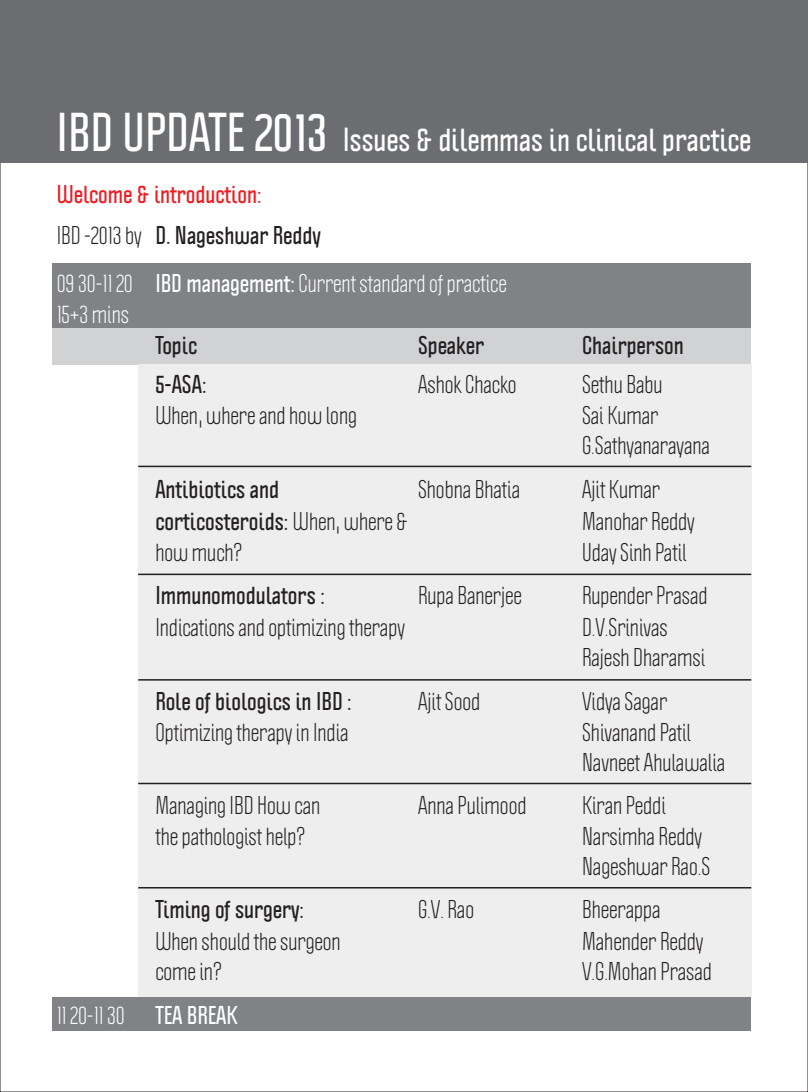
<style>
.page{position:relative;width:808px;height:1092px;background:#fff}
.page>*{position:absolute;margin:0;border:0;box-sizing:border-box;transform-origin:0 0}
.t1{font:700 29.25px "Politica";color:#fff}
.t2{font:22.5px/30.5px "Politica";color:#231f20}
.t3{font:700 22.5px "Politica";color:#231f20}
.t4{font:22.5px/31.5px "Politica";color:#fff}
.t5{font:700 22.5px/40.8px "Politica";color:#ee1d23}
.t6{font:700 22.5px "Politica";color:#fff}
.s1{font-size:47.75px}
.s2{font-weight:400;color:#231f20}
.s3{color:#231f20}
.s4{font-weight:700}
.s5{font-weight:400}
</style>
<div class="page">
<div style="left:0;top:0;width:808px;height:163px;background:#6c6d70"></div>
<div style="left:53px;top:327px;width:698px;height:38px;background:#d1d2d4"></div>
<div style="left:53px;top:263px;width:698px;height:64px;background:#808285"></div>
<div style="left:138px;top:364px;width:613px;height:633px;background:#eeeeef"></div>
<div style="left:53px;top:996px;width:698px;height:34px;background:#808285"></div>
<hr style="left:138px;top:465px;width:613px;height:2px;background:#231f20">
<hr style="left:138px;top:573px;width:613px;height:2px;background:#231f20">
<hr style="left:138px;top:679px;width:613px;height:1px;background:#231f20">
<hr style="left:138px;top:782px;width:613px;height:2px;background:#231f20">
<hr style="left:138px;top:886px;width:613px;height:2px;background:#231f20">
<p class="t1" style="left:57px;top:128px;width:696px"><span class="s1">IBD UPDATE 2013</span> Issues &amp; dilemmas in clinical practice</p>
<p class="t5" style="left:57px;top:176px;width:266px">Welcome &amp; introduction:<br><span class="s2">IBD -2013 by</span> <span class="s3">D. Nageshwar Reddy</span></p>
<p class="t4" style="left:57px;top:269px;width:78px">09 30-11 20<br>15+3 mins</p>
<p class="t4" style="left:155px;top:269px;width:353px"><span class="s4">IBD management:</span> Current standard of practice</p>
<p class="t3" style="left:155px;top:337px;width:43px">Topic</p>
<p class="t3" style="left:418px;top:337px;width:68px">Speaker</p>
<p class="t3" style="left:582px;top:337px;width:103px">Chairperson</p>
<p class="t3" style="left:155px;top:375px;width:53px">5-ASA:</p>
<p class="t2" style="left:418px;top:370px;width:100px">Ashok Chacko</p>
<p class="t2" style="left:582px;top:370px;width:129px">Sethu Babu<br>Sai Kumar<br>G.Sathyanarayana</p>
<p class="t3" style="left:155px;top:480px;width:125px">Antibiotics and</p>
<p class="t2" style="left:418px;top:475px;width:104px">Shobna Bhatia</p>
<p class="t2" style="left:155px;top:402px;width:203px">When, where and how long</p>
<p class="t2" style="left:582px;top:475px;width:79px">Ajit Kumar</p>
<p class="t3" style="left:155px;top:512px;width:254px">corticosteroids: <span class="s5">When, where &amp;</span></p>
<p class="t2" style="left:582px;top:507px;width:114px">Manohar Reddy</p>
<p class="t2" style="left:155px;top:539px;width:88px">how much?</p>
<p class="t2" style="left:582px;top:532px;width:127px;line-height:43.2px">Uday Sinh Patil<br>Rupender Prasad</p>
<p class="t2" style="left:155px;top:613px;width:251px">Indications and optimizing therapy</p>
<p class="t3" style="left:155px;top:587px;width:171px">Immunomodulators :</p>
<p class="t2" style="left:418px;top:582px;width:105px">Rupa Banerjee</p>
<p class="t2" style="left:582px;top:613px;width:125px">D.V.Srinivas<br>Rajesh Dharamsi</p>
<p class="t3" style="left:155px;top:692px;width:198px">Role of biologics in IBD :</p>
<p class="t2" style="left:418px;top:687px;width:64px">Ajit Sood</p>
<p class="t2" style="left:582px;top:687px;width:87px">Vidya Sagar</p>
<p class="t2" style="left:155px;top:718px;width:195px">Optimizing therapy in India</p>
<p class="t2" style="left:582px;top:718px;width:145px">Shivanand Patil<br>Navneet Ahulawalia</p>
<p class="t2" style="left:155px;top:792px;width:166px">Managing IBD How can</p>
<p class="t2" style="left:418px;top:792px;width:110px">Anna Pulimood</p>
<p class="t2" style="left:582px;top:792px;width:85px">Kiran Peddi</p>
<p class="t2" style="left:155px;top:822px;width:151px">the pathologist help?</p>
<p class="t2" style="left:582px;top:822px;width:130px">Narsimha Reddy<br>Nageshwar Rao.S</p>
<p class="t3" style="left:155px;top:901px;width:150px">Timing of surgery:</p>
<p class="t2" style="left:418px;top:896px;width:58px">G.V. Rao</p>
<p class="t2" style="left:582px;top:896px;width:80px">Bheerappa</p>
<p class="t2" style="left:155px;top:927px;width:187px">When should the surgeon</p>
<p class="t2" style="left:582px;top:927px;width:123px">Mahender Reddy</p>
<p class="t2" style="left:155px;top:958px;width:68px">come in?</p>
<p class="t2" style="left:582px;top:958px;width:131px">V.G.Mohan Prasad</p>
<p class="t4" style="left:57px;top:1000px;width:70px">11 20-11 30</p>
<p class="t6" style="left:155px;top:1006px;width:84px">TEA BREAK</p>
</div>
